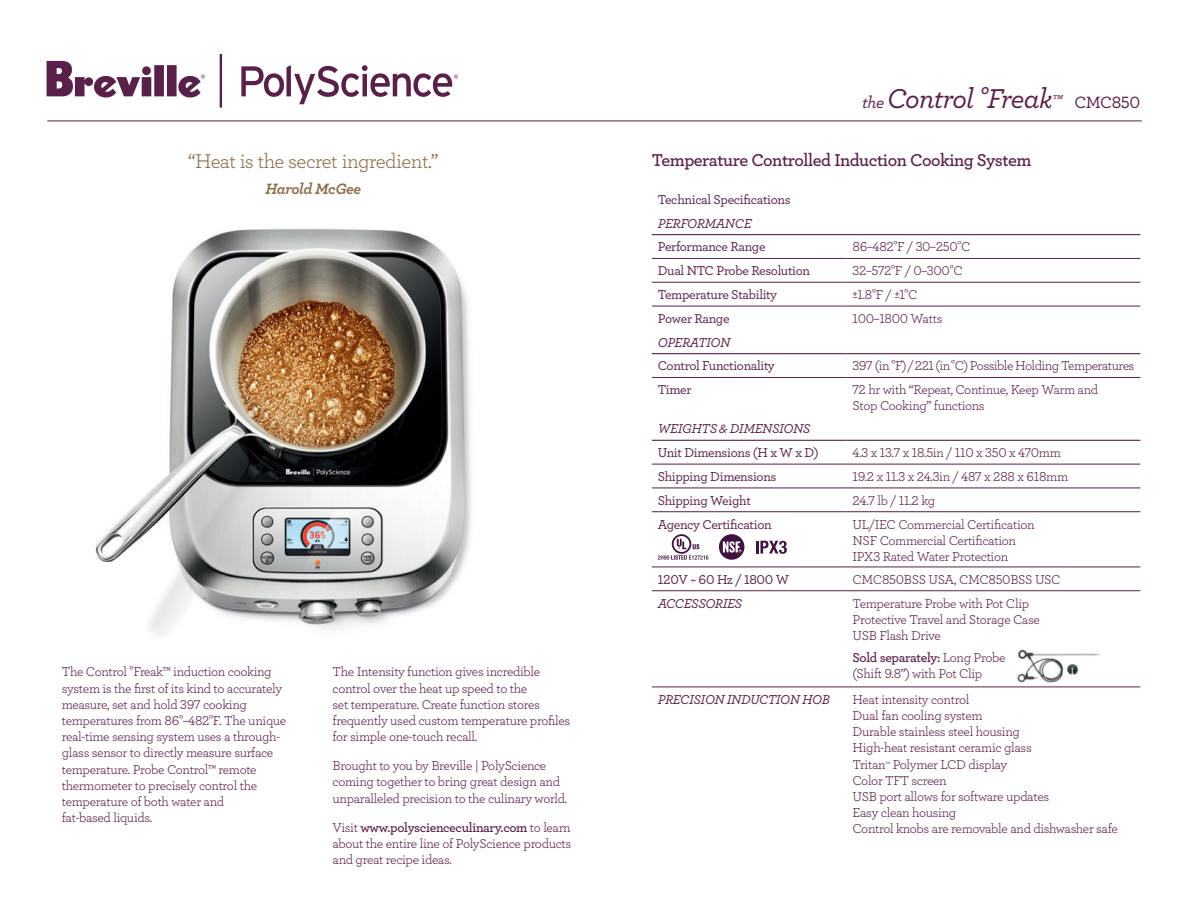
<style>
.page{position:relative;width:1188px;height:918px;background:#fff}
.page>*{position:absolute;margin:0;border:0;box-sizing:border-box;transform-origin:0 0}
.t1{font:28.5px "Archer Medium LF Italic";letter-spacing:-.025em;color:#592049}
.t2{font:20.85px "Archer Book LF";letter-spacing:-.025em;color:#8c6e4b}
.t3{font:18px "Archer Semibold LF";letter-spacing:-.025em;color:#592049}
.t4{font:15.75px "Archer Bold LF Italic";letter-spacing:-.025em;color:#8c6e4b}
.Copy{font:13.5px/16.2px "Archer Book LF";letter-spacing:-.025em;color:#592049}
.Table_copy{font:13.5px/16.2px "Archer Book LF";letter-spacing:-.025em;color:#592049}
.Table_heading{font:13.5px "Archer Medium LF";letter-spacing:-.025em;color:#592049}
.Table_heading_caps{font:13.5px "Archer Medium LF Italic";letter-spacing:-.025em;color:#592049}
.s1{font-family:"Archer Semibold LF"}
.s2{font-size:17.1px}
.s3{font-size:16.65px}
.s4{font-family:"Archer Medium LF";font-size:17.1px}
.s5{font-size:7.8px}
</style>
<div class="page">
<img style="left:1016px;top:649px;width:84px;height:34px">
<img style="left:1065px;top:662px;width:17px;height:19px">
<img style="left:95px;top:228px;width:376px;height:406px">
<svg style="left:47px;top:54px;width:411px;height:54px"></svg>
<hr style="left:47px;top:121px;width:1095px;height:1px;background:#592049">
<hr style="left:652px;top:258px;width:195px;height:1px;background:#592049">
<hr style="left:847px;top:258px;width:293px;height:1px;background:#592049">
<hr style="left:652px;top:282px;width:195px;height:1px;background:#592049">
<hr style="left:847px;top:282px;width:293px;height:1px;background:#592049">
<hr style="left:652px;top:306px;width:195px;height:1px;background:#592049">
<hr style="left:847px;top:306px;width:293px;height:1px;background:#592049">
<hr style="left:652px;top:377px;width:195px;height:1px;background:#592049">
<hr style="left:847px;top:377px;width:293px;height:1px;background:#592049">
<hr style="left:652px;top:464px;width:195px;height:1px;background:#592049">
<hr style="left:847px;top:464px;width:293px;height:1px;background:#592049">
<hr style="left:652px;top:488px;width:195px;height:1px;background:#592049">
<hr style="left:847px;top:488px;width:293px;height:1px;background:#592049">
<hr style="left:652px;top:511px;width:195px;height:1px;background:#592049">
<hr style="left:847px;top:511px;width:293px;height:1px;background:#592049">
<hr style="left:652px;top:567px;width:195px;height:1px;background:#592049">
<hr style="left:847px;top:567px;width:293px;height:1px;background:#592049">
<hr style="left:652px;top:590px;width:195px;height:1px;background:#592049">
<hr style="left:847px;top:590px;width:293px;height:1px;background:#592049">
<hr style="left:652px;top:687px;width:195px;height:1px;background:#592049">
<hr style="left:847px;top:687px;width:293px;height:1px;background:#592049">
<hr style="left:652px;top:234px;width:195px;height:1px;background:#592049">
<hr style="left:847px;top:234px;width:293px;height:1px;background:#592049">
<hr style="left:652px;top:353px;width:195px;height:1px;background:#592049">
<hr style="left:847px;top:353px;width:293px;height:1px;background:#592049">
<hr style="left:652px;top:440px;width:195px;height:1px;background:#592049">
<hr style="left:847px;top:440px;width:293px;height:1px;background:#592049">
<svg style="left:719px;top:534px;width:25px;height:26px"></svg>
<svg style="left:658px;top:534px;width:50px;height:26px"></svg>
<svg style="left:756px;top:541px;width:31px;height:13px"></svg>
<p class="t2" style="left:188px;top:148px;width:252px">“Heat is the secret ingredient.”</p>
<p class="t4" style="left:265px;top:179px;width:97px">Harold McGee</p>
<p class="Copy" style="left:62px;top:663px;width:226px">The Control °Freak™ induction cooking system is the first of its kind to accurately measure, set and hold 397 cooking temperatures from 86°–482°F. The unique real-time sensing system uses a through&shy;glass sensor to directly measure surface temperature. Probe Control™ remote thermometer to precisely control the temperature of both water and<br>fat-based liquids.</p>
<p class="Copy" style="left:333px;top:663px;width:239px">The Intensity function gives incredible control over the heat up speed to the<br>set temperature. Create function stores frequently used custom temperature profiles for simple one-touch recall.</p>
<p class="Copy" style="left:333px;top:757px;width:236px">Brought to you by Breville | PolyScience coming together to bring great design and unparalleled precision to the culinary world.</p>
<p class="Copy" style="left:333px;top:819px;width:240px;text-align:justify">Visit <span class="s1">www.polyscienceculinary.com</span> to learn about the entire line of PolyScience products and great recipe ideas.</p>
<p class="t1" style="left:862px;top:80px;width:280px"><span class="s2">the</span> Control °Freak<span class="s3">™</span> <span class="s4">CMC850</span></p>
<p class="t3" style="left:652px;top:149px;width:381px">Temperature Controlled Induction Cooking System</p>
<p class="Table_heading" style="left:658px;top:191px;width:134px">Technical Specifications</p>
<p class="Table_heading_caps" style="left:658px;top:215px;width:95px">PERFORMANCE</p>
<p class="Table_heading" style="left:658px;top:238px;width:109px">Performance Range</p>
<p class="Table_copy" style="left:853px;top:238px;width:120px">86–482°F / 30–250°C</p>
<p class="Table_heading" style="left:658px;top:262px;width:154px">Dual NTC Probe Resolution</p>
<p class="Table_copy" style="left:853px;top:262px;width:112px">32–572°F / 0–300°C</p>
<p class="Table_heading" style="left:658px;top:286px;width:121px">Temperature Stability</p>
<p class="Table_copy" style="left:853px;top:286px;width:67px">±1.8°F / ±1°C</p>
<p class="Table_heading" style="left:658px;top:310px;width:73px">Power Range</p>
<p class="Table_copy" style="left:853px;top:310px;width:91px">100–1800 Watts</p>
<p class="Table_heading_caps" style="left:658px;top:334px;width:74px">OPERATION</p>
<p class="Table_heading" style="left:658px;top:358px;width:119px">Control Functionality</p>
<p class="Table_copy" style="left:853px;top:358px;width:283px">397 (in °F) / 221 (in °C) Possible Holding Temperatures</p>
<p class="Table_heading" style="left:658px;top:381px;width:35px">Timer</p>
<p class="Table_copy" style="left:853px;top:381px;width:247px">72 hr with “Repeat, Continue, Keep Warm and<br>Stop Cooking” functions</p>
<p class="Table_heading_caps" style="left:658px;top:420px;width:154px">WEIGHTS &amp; DIMENSIONS</p>
<p class="Table_heading" style="left:658px;top:444px;width:162px">Unit Dimensions (H x W x D)</p>
<p class="Table_copy" style="left:853px;top:444px;width:210px">4.3 x 13.7 x 18.5in / 110 x 350 x 470mm</p>
<p class="Table_heading" style="left:658px;top:468px;width:120px">Shipping Dimensions</p>
<p class="Table_copy" style="left:853px;top:468px;width:217px">19.2 x 11.3 x 24.3in / 487 x 288 x 618mm</p>
<p class="Table_heading" style="left:658px;top:492px;width:95px">Shipping Weight</p>
<p class="Table_copy" style="left:853px;top:492px;width:84px">24.7 lb / 11.2 kg</p>
<p class="Table_heading" style="left:658px;top:516px;width:115px">Agency Certification</p>
<p class="Table_copy" style="left:853px;top:516px;width:184px">UL/IEC Commercial Certification</p>
<p class="Table_copy" style="left:853px;top:532px;width:165px">NSF Commercial Certification</p>
<p class="Table_copy" style="left:853px;top:548px;width:157px">IPX3 Rated Water Protection</p>
<p class="Table_heading" style="left:658px;top:571px;width:133px">120V ~ 60 Hz / 1800 W</p>
<p class="Table_copy" style="left:853px;top:571px;width:210px">CMC850BSS USA, CMC850BSS USC</p>
<p class="Table_heading_caps" style="left:658px;top:595px;width:86px">ACCESSORIES</p>
<p class="Table_copy" style="left:853px;top:595px;width:178px">Temperature Probe with Pot Clip</p>
<p class="Table_copy" style="left:853px;top:611px;width:189px">Protective Travel and Storage Case</p>
<p class="Table_copy" style="left:853px;top:627px;width:90px">USB Flash Drive</p>
<p class="Table_copy" style="left:853px;top:649px;width:155px"><span class="s1">Sold separately:</span> Long Probe (Shift 9.8”) with Pot Clip</p>
<p class="Table_heading_caps" style="left:658px;top:691px;width:173px">PRECISION INDUCTION HOB</p>
<p class="Table_copy" style="left:853px;top:691px;width:118px">Heat intensity control</p>
<p class="Table_copy" style="left:853px;top:707px;width:132px">Dual fan cooling system</p>
<p class="Table_copy" style="left:853px;top:723px;width:169px">Durable stainless steel housing</p>
<p class="Table_copy" style="left:853px;top:739px;width:181px">High-heat resistant ceramic glass</p>
<p class="Table_copy" style="left:853px;top:756px;width:156px">Tritan<span class="s5">™</span> Polymer LCD display</p>
<p class="Table_copy" style="left:853px;top:772px;width:96px">Color TFT screen</p>
<p class="Table_copy" style="left:853px;top:788px;width:198px">USB port allows for software updates</p>
<p class="Table_copy" style="left:853px;top:804px;width:105px">Easy clean housing</p>
<p class="Table_copy" style="left:853px;top:820px;width:267px">Control knobs are removable and dishwasher safe</p>
</div>
